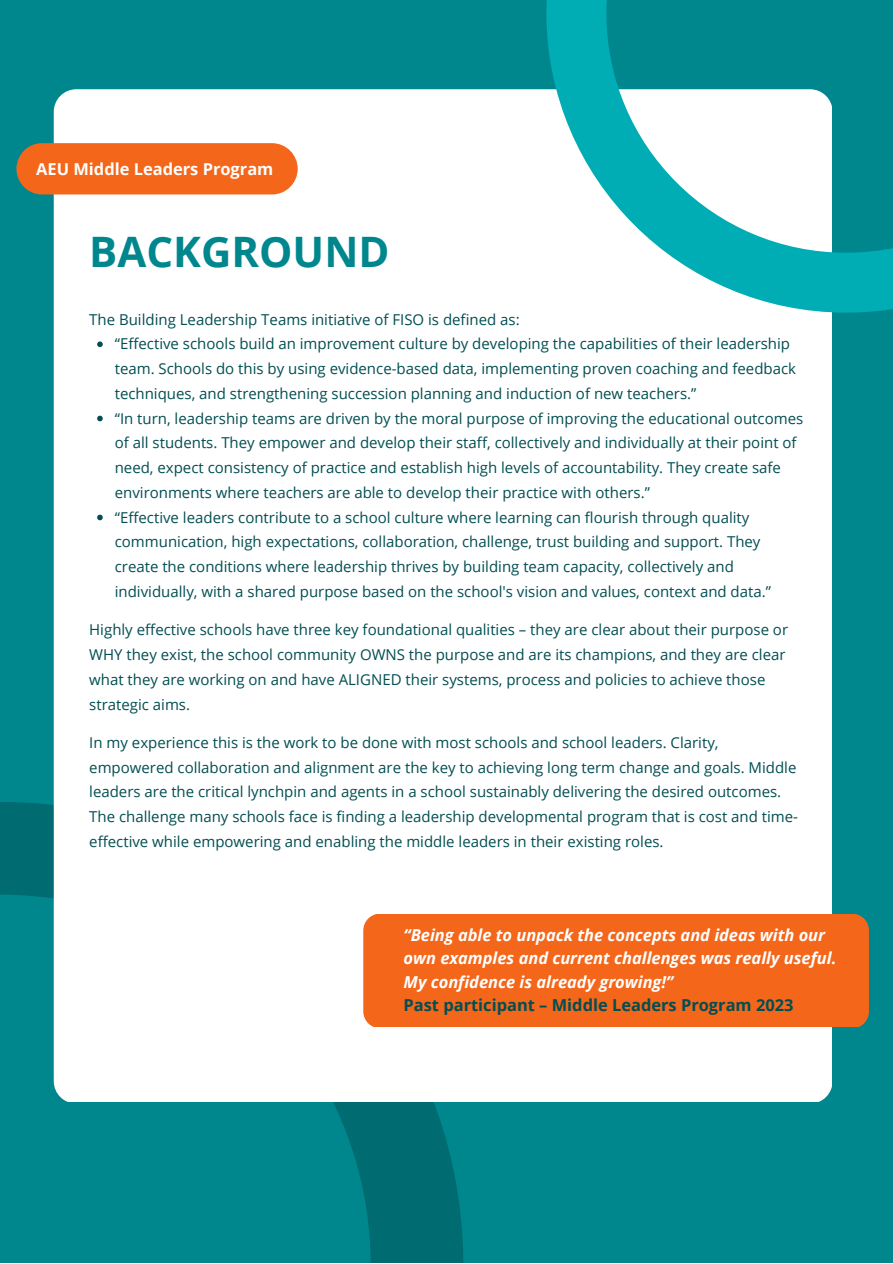
<style>
.page{position:relative;width:893px;height:1264px;background:#fff}
.page>*{position:absolute;margin:0;border:0;box-sizing:border-box;transform-origin:0 0}
.t1{font:700 42px "Open Sans";color:#00878d}
.t2{font:italic 700 16.5px/23.5px "Open Sans";color:#fff}
.t3{font:700 16.5px "Open Sans";color:#024e52}
.t4{font:700 16.5px "Open Sans";color:#fff}
.t5{font:15px/24.8px "Open Sans";color:#024e52}
</style>
<div class="page">
<div style="left:0;top:0;width:892px;height:1262px;background:#00878d"></div>
<svg style="left:0;top:802px;width:463px;height:460px"></svg>
<div style="left:54px;top:89px;width:778px;height:1012px;background:#fff"></div>
<div style="left:16px;top:143px;width:282px;height:51px;background:#f46619;border-radius:26px"></div>
<svg style="left:97px;top:341px;width:6px;height:6px"></svg>
<svg style="left:97px;top:415px;width:6px;height:6px"></svg>
<svg style="left:97px;top:514px;width:6px;height:6px"></svg>
<svg style="left:546px;top:0;width:346px;height:312px"></svg>
<div style="left:363px;top:913px;width:505px;height:113px;background:#f46619"></div>
<p class="t4" style="left:36px;top:157px;width:239px">AEU Middle Leaders Program</p>
<h1 class="t1" style="left:89px;top:222px;width:302px">BACKGROUND</h1>
<p class="t5" style="left:89px;top:306px;width:432px">The Building Leadership Teams initiative of FISO is defined as:</p>
<p class="t5" style="left:115px;top:331px;width:690px">“Effective schools build an improvement culture by developing the capabilities of their leadership team. Schools do this by using evidence-based data, implementing proven coaching and feedback techniques, and strengthening succession planning and induction of new teachers.”<br>“In turn, leadership teams are driven by the moral purpose of improving the educational outcomes of all students. They empower and develop their staff, collectively and individually at their point of need, expect consistency of practice and establish high levels of accountability. They create safe environments where teachers are able to develop their practice with others.”<br>“Effective leaders contribute to a school culture where learning can flourish through quality communication, high expectations, collaboration, challenge, trust building and support. They create the conditions where leadership thrives by building team capacity, collectively and individually, with a shared purpose based on the school's vision and values, context and data.”</p>
<p class="t5" style="left:89px;top:617px;width:700px">Highly effective schools have three key foundational qualities – they are clear about their purpose or WHY they exist, the school community OWNS the purpose and are its champions, and they are clear what they are working on and have ALIGNED their systems, process and policies to achieve those strategic aims.</p>
<p class="t5" style="left:89px;top:729px;width:710px">In my experience this is the work to be done with most schools and school leaders. Clarity, empowered collaboration and alignment are the key to achieving long term change and goals. Middle leaders are the critical lynchpin and agents in a school sustainably delivering the desired outcomes.<br>The challenge many schools face is finding a leadership developmental program that is cost and time&shy;effective while empowering and enabling the middle leaders in their existing roles.</p>
<p class="t2" style="left:403px;top:922px;width:434px">“Being able to unpack the concepts and ideas with our own examples and current challenges was really useful.<br>My confidence is already growing!”</p>
<p class="t3" style="left:403px;top:993px;width:391px">Past participant – Middle Leaders Program 2023</p>
</div>
